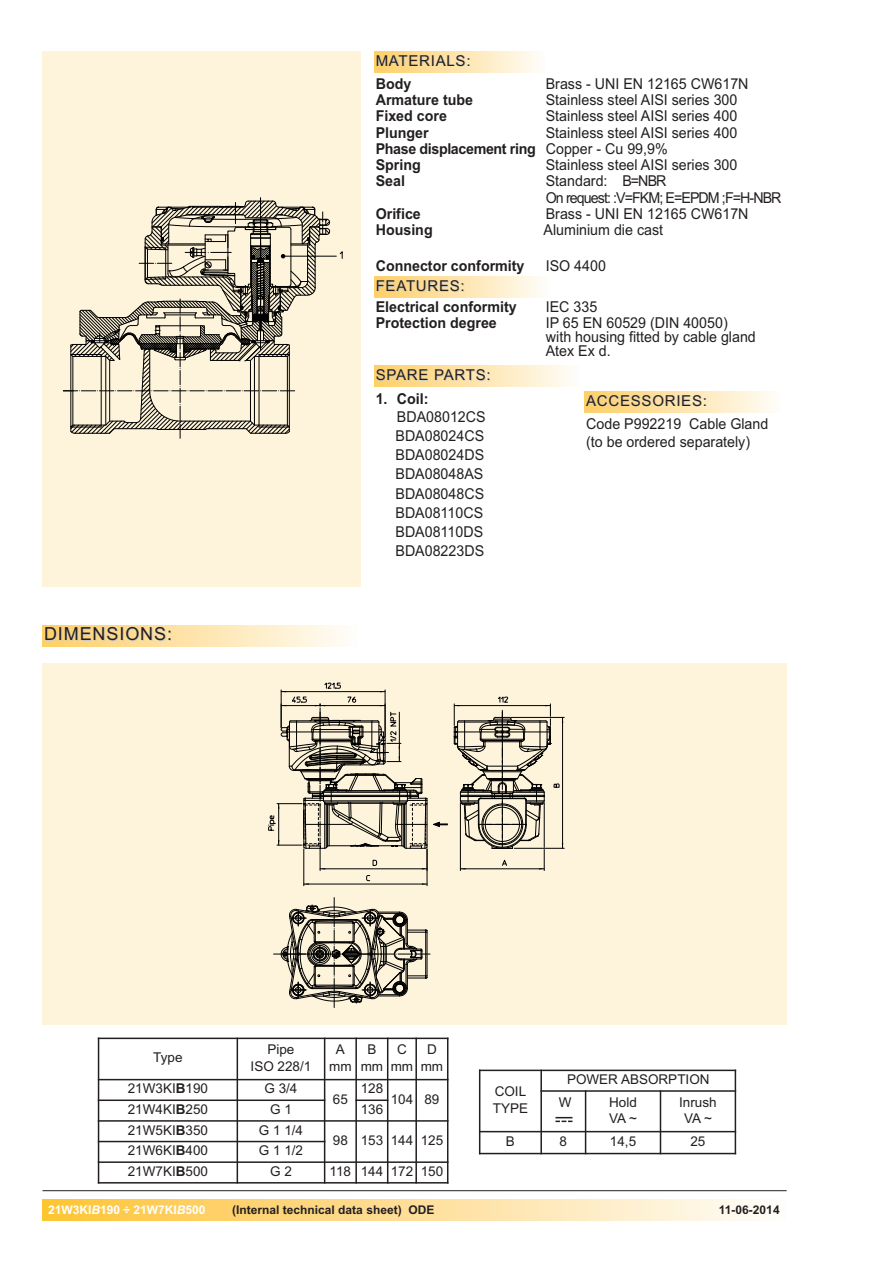
<style>
.page{position:relative;width:893px;height:1263px;background:#fff}
.page>*{position:absolute;margin:0;border:0;box-sizing:border-box;transform-origin:0 0}
.t1{font:18px "Arial";letter-spacing:.05em;color:#231f20}
.t2{font:15px/19.2px "Arial";color:#231f20;scale:.95 1}
.t3{font:700 15px "Arial";color:#231f20;scale:.95 1}
.t4{font:15px/16.2px "Arial";letter-spacing:-.065em;color:#231f20;scale:.95 1}
.t5{font:15px/23.4px "Arial";color:#231f20}
.t6{font:15px "Arial";letter-spacing:.05em;color:#231f20}
.t7{font:13.5px/16.2px "Arial";color:#231f20;text-align:center}
.t8{font:700 12px "Arial";color:#231f20}
.t9{font:700 12px "Arial";color:#fff}
.s1{font-weight:700}
.s2{font-style:italic}
</style>
<div class="page">
<div style="left:43px;top:1199px;width:744px;height:21px;background:linear-gradient(to right,#fec338,#fefcfb)"></div>
<div style="left:43px;top:625px;width:314px;height:21px;background:linear-gradient(to right,#fece66,#fefdf9)"></div>
<div style="left:374px;top:51px;width:170px;height:21px;background:linear-gradient(to right,#fece67,#fefcf7)"></div>
<div style="left:43px;top:51px;width:318px;height:536px;background:#fef4db"></div>
<hr style="left:283px;top:256px;width:53px;height:1px;background:#000">
<svg style="left:339px;top:251px;width:4px;height:8px"></svg>
<svg style="left:63px;top:198px;width:267px;height:240px"></svg>
<div style="left:43px;top:663px;width:744px;height:362px;background:#fef4db"></div>
<hr style="left:427px;top:849px;width:1px;height:37px;background:#000">
<hr style="left:304px;top:849px;width:1px;height:37px;background:#000">
<hr style="left:511px;top:717px;width:53px;height:1px;background:#000">
<hr style="left:514px;top:848px;width:50px;height:1px;background:#000">
<svg style="left:274px;top:897px;width:156px;height:110px"></svg>
<svg style="left:268px;top:682px;width:295px;height:203px"></svg>
<hr style="left:43px;top:1190px;width:744px;height:1px;background:#231f20">
<div style="left:374px;top:276px;width:175px;height:22px;background:linear-gradient(to right,#fece66,#fefdf9)"></div>
<div style="left:374px;top:366px;width:204px;height:21px;background:linear-gradient(to right,#fece66,#fefcf8)"></div>
<hr style="left:98px;top:1037px;width:1px;height:146px;background:#231f20">
<hr style="left:237px;top:1037px;width:1px;height:146px;background:#231f20">
<hr style="left:324px;top:1037px;width:1px;height:146px;background:#231f20">
<hr style="left:355px;top:1037px;width:2px;height:146px;background:#231f20">
<hr style="left:387px;top:1037px;width:1px;height:146px;background:#231f20">
<hr style="left:415px;top:1037px;width:2px;height:146px;background:#231f20">
<hr style="left:447px;top:1037px;width:1px;height:146px;background:#231f20">
<hr style="left:98px;top:1037px;width:350px;height:2px;background:#231f20">
<hr style="left:98px;top:1079px;width:350px;height:1px;background:#231f20">
<hr style="left:98px;top:1099px;width:227px;height:2px;background:#231f20">
<hr style="left:355px;top:1099px;width:33px;height:2px;background:#231f20">
<hr style="left:98px;top:1120px;width:350px;height:2px;background:#231f20">
<hr style="left:98px;top:1141px;width:227px;height:1px;background:#231f20">
<hr style="left:98px;top:1161px;width:350px;height:2px;background:#231f20">
<hr style="left:98px;top:1182px;width:350px;height:1px;background:#231f20">
<div style="left:585px;top:391px;width:195px;height:21px;background:linear-gradient(to right,#fecf67,#fefdf8)"></div>
<hr style="left:479px;top:1069px;width:1px;height:85px;background:#231f20">
<hr style="left:540px;top:1069px;width:2px;height:85px;background:#231f20">
<hr style="left:585px;top:1090px;width:1px;height:64px;background:#231f20">
<hr style="left:660px;top:1090px;width:1px;height:64px;background:#231f20">
<hr style="left:735px;top:1069px;width:1px;height:85px;background:#231f20">
<hr style="left:479px;top:1069px;width:257px;height:2px;background:#231f20">
<hr style="left:540px;top:1090px;width:196px;height:2px;background:#231f20">
<hr style="left:479px;top:1131px;width:257px;height:1px;background:#231f20">
<hr style="left:479px;top:1153px;width:257px;height:1px;background:#231f20">
<svg style="left:555px;top:1117px;width:17px;height:5px"></svg>
<p class="t6" style="left:376px;top:52px;width:96px">MATERIALS:</p>
<p class="t3" style="left:376px;top:75px;width:39px">Body</p>
<p class="t2" style="left:546px;top:74px;width:215px">Brass - UNI EN 12165 CW617N</p>
<p class="t3" style="left:376px;top:91px;width:104px">Armature tube</p>
<p class="t2" style="left:546px;top:90px;width:203px">Stainless steel AISI series 300</p>
<p class="t3" style="left:376px;top:108px;width:77px">Fixed core</p>
<p class="t2" style="left:546px;top:107px;width:203px">Stainless steel AISI series 400</p>
<p class="t3" style="left:376px;top:124px;width:57px">Plunger</p>
<p class="t2" style="left:376px;top:124px;width:382px;line-height:16.2px;text-indent:170px">Stainless steel AISI series 400<br><span class="s1">Phase displacement ring</span> Copper - Cu 99,9%<br><span class="s1">Spring</span></p>
<p class="t2" style="left:546px;top:155px;width:203px">Stainless steel AISI series 300</p>
<p class="t3" style="left:376px;top:173px;width:32px">Seal</p>
<p class="t4" style="left:546px;top:173px;width:250px">Standard: B=NBR<br>On request: :V=FKM; E=EPDM ;F=H-NBR</p>
<p class="t3" style="left:376px;top:205px;width:49px">Orifice</p>
<p class="t2" style="left:546px;top:204px;width:215px">Brass - UNI EN 12165 CW617N</p>
<p class="t3" style="left:376px;top:221px;width:61px">Housing</p>
<p class="t2" style="left:544px;top:220px;width:127px">Aluminium die cast</p>
<p class="t3" style="left:376px;top:257px;width:158px">Connector conformity</p>
<p class="t2" style="left:546px;top:256px;width:65px">ISO 4400</p>
<p class="t3" style="left:376px;top:298px;width:150px">Electrical conformity</p>
<p class="t2" style="left:546px;top:297px;width:56px">IEC 335</p>
<p class="t3" style="left:376px;top:314px;width:129px">Protection degree</p>
<p class="t2" style="left:546px;top:316px;width:223px;line-height:13.2px">IP 65 EN 60529 (DIN 40050) with housing fitted by cable gland</p>
<p class="t2" style="left:546px;top:341px;width:70px">Atex Ex d.</p>
<p class="t6" style="left:376px;top:277px;width:91px">FEATURES:</p>
<p class="t1" style="left:44px;top:624px;width:130px">DIMENSIONS:</p>
<p class="t6" style="left:376px;top:366px;width:116px">SPARE PARTS:</p>
<p class="t3" style="left:376px;top:390px;width:57px">1. Coil:</p>
<p class="t2" style="left:395px;top:407px;width:96px">BDA08012CS<br>BDA08024CS<br>BDA08024DS<br>BDA08048AS<br>BDA08048CS<br>BDA08110CS<br>BDA08110DS<br>BDA08223DS</p>
<p class="t5" style="left:586px;top:389px;width:184px">ACCESSORIES:<br>Code P992219 Cable Gland</p>
<p class="t2" style="left:586px;top:432px;width:174px">(to be ordered separately)</p>
<p class="t7" style="left:153px;top:1050px;width:31px">Type</p>
<p class="t7" style="left:251px;top:1042px;width:62px">Pipe<br>ISO 228/1</p>
<p class="t7" style="left:329px;top:1042px;width:24px">A mm</p>
<p class="t7" style="left:361px;top:1042px;width:24px">B mm</p>
<p class="t7" style="left:391px;top:1042px;width:24px">C mm</p>
<p class="t7" style="left:421px;top:1042px;width:24px">D mm</p>
<p class="t7" style="left:128px;top:1081px;width:82px">21W3KI<span class="s1">B</span>190</p>
<p class="t7" style="left:264px;top:1081px;width:35px">G 3/4</p>
<p class="t7" style="left:333px;top:1091px;width:17px">65</p>
<p class="t7" style="left:361px;top:1081px;width:24px">128</p>
<p class="t7" style="left:391px;top:1091px;width:50px">104 89</p>
<p class="t7" style="left:128px;top:1101px;width:82px">21W4KI<span class="s1">B</span>250</p>
<p class="t7" style="left:270px;top:1101px;width:23px">G 1</p>
<p class="t7" style="left:361px;top:1101px;width:24px">136</p>
<p class="t7" style="left:128px;top:1122px;width:82px">21W5KI<span class="s1">B</span>350</p>
<p class="t7" style="left:259px;top:1122px;width:46px">G 1 1/4</p>
<p class="t7" style="left:333px;top:1132px;width:112px">98 153 144 125</p>
<p class="t7" style="left:128px;top:1142px;width:82px">21W6KI<span class="s1">B</span>400</p>
<p class="t7" style="left:259px;top:1142px;width:46px">G 1 1/2</p>
<p class="t7" style="left:128px;top:1163px;width:82px">21W7KI<span class="s1">B</span>500</p>
<p class="t7" style="left:270px;top:1163px;width:23px">G 2</p>
<p class="t7" style="left:330px;top:1163px;width:115px">118 144 172 150</p>
<p class="t7" style="left:493px;top:1084px;width:37px;text-align:left">COIL<br>TYPE</p>
<p class="t7" style="left:559px;top:1068px;width:152px;line-height:23.1px;text-align:left;text-indent:8px">POWER ABSORPTION<br>W</p>
<p class="t7" style="left:609px;top:1094px;width:29px;text-align:left">Hold<br>VA ~</p>
<p class="t7" style="left:679px;top:1094px;width:39px">Inrush<br>VA ~</p>
<p class="t7" style="left:506px;top:1133px;width:11px">B</p>
<p class="t7" style="left:560px;top:1133px;width:9px">8</p>
<p class="t7" style="left:610px;top:1133px;width:28px">14,5</p>
<p class="t7" style="left:690px;top:1133px;width:17px">25</p>
<p class="t9" style="left:48px;top:1203px;width:159px">21W3KI<span class="s2">B</span>190 ÷ 21W7KI<span class="s2">B</span>500</p>
<p class="t8" style="left:232px;top:1203px;width:204px">(Internal technical data sheet) ODE</p>
<p class="t8" style="left:719px;top:1203px;width:62px">11-06-2014</p>
</div>
